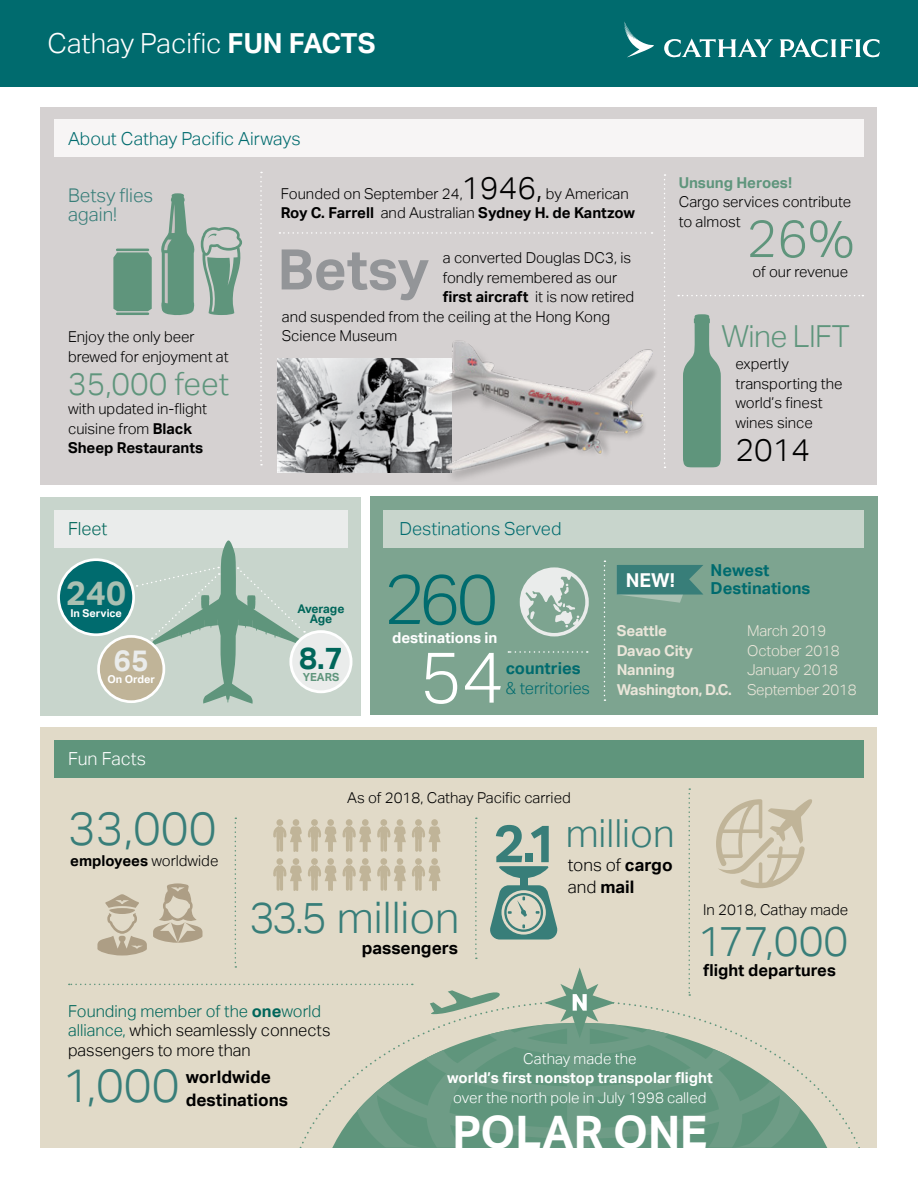
<style>
.page{position:relative;width:918px;height:1188px;background:#fff}
.page>*{position:absolute;margin:0;border:0;box-sizing:border-box;transform-origin:0 0}
.t1{font:300 72px "Cathay Pacific";color:#fff}
.t2{font:300 69.75px "Cathay Pacific";color:#006b6e}
.t3{font:700 55.95px "Cathay Pacific";color:#939598}
.t4{font:300 52.05px "Cathay Pacific";color:#5f957c}
.t5{font:300 47.1px "Cathay Pacific";color:#387e79}
.t6{font:700 44.85px "Cathay Pacific";color:#fff}
.t7{font:300 43.5px "Cathay Pacific";color:#387e79}
.t8{font:300 42px "Cathay Pacific";color:#387e79}
.t9{font:300 38.7px "Cathay Pacific";color:#387e79}
.t10{font:700 33.75px "Cathay Pacific";color:#a9c0b2}
.t11{font:300 31.5px "Cathay Pacific";color:#5f957c}
.t12{font:300 31.5px "Cathay Pacific";color:#000}
.t13{font:700 30.75px "Cathay Pacific";color:#00665a}
.t14{font:300 30.3px "Cathay Pacific";letter-spacing:-.02em;color:#5f957c}
.t15{font:700 29.7px "Cathay Pacific";color:#eaeceb}
.t16{font:300 27.6px "Cathay Pacific";color:#fff}
.t17{font:700 19.2px "Cathay Pacific";color:#fff}
.t18{font:300 18.9px/19.5px "Cathay Pacific";color:#387e79}
.t19{font:300 18px "Cathay Pacific";color:#006b6e}
.t20{font:300 18px "Cathay Pacific";color:#fff}
.t21{font:300 18px "Cathay Pacific";color:#00665a}
.t22{font:700 17.25px/22.4px "Cathay Pacific";color:#000}
.t23{font:300 17.25px/22.4px "Cathay Pacific";letter-spacing:-.005em;color:#000}
.t24{font:300 16.5px/19.5px "Cathay Pacific";color:#000}
.t25{font:700 16.5px/18px "Cathay Pacific";color:#006b6e}
.t26{font:700 16.5px "Cathay Pacific";color:#000}
.t27{font:300 16.5px "Cathay Pacific";color:#006b6e}
.t28{font:300 15px/19.5px "Cathay Pacific";color:#000}
.t29{font:300 15px/19.5px "Cathay Pacific";letter-spacing:-.01em;color:#ebe6da}
.t30{font:700 15px "Cathay Pacific";color:#fff}
.t31{font:300 15px "Cathay Pacific";color:#fff}
.t32{font:700 15px "Cathay Pacific";letter-spacing:-.01em;color:#ebe6da}
.t33{font:700 15px "Cathay Pacific";color:#000}
.t34{font:700 15px "Cathay Pacific";color:#5f957c}
.t35{font:700 12px/10.5px "Cathay Pacific";letter-spacing:-.015em;color:#00665a;text-align:center}
.t36{font:700 11.1px "Cathay Pacific";color:#5f957c}
.t37{font:700 10.8px "Cathay Pacific";color:#fff}
.s1{font-weight:700}
.s2{font-size:31.5px}
.s3{font-weight:300}
.s4{font-weight:700;font-size:52.5px}
.s5{color:#00665a}
.s6{font-weight:700;color:#00665a}
</style>
<div class="page">
<div style="left:40px;top:107px;width:838px;height:378px;background:#d5d1d1"></div>
<div style="left:40px;top:727px;width:838px;height:421px;background:#e1dac8"></div>
<div style="left:54px;top:740px;width:810px;height:37px;background:#5f957c"></div>
<div style="left:40px;top:497px;width:321px;height:219px;background:#c8d5cc"></div>
<div style="left:54px;top:120px;width:810px;height:37px;background:#f7f5f5"></div>
<div style="left:54px;top:510px;width:293px;height:37px;background:#eaeceb"></div>
<div style="left:370px;top:497px;width:508px;height:218px;background:#7da490"></div>
<div style="left:0;top:0;width:918px;height:86px;background:#006b6e"></div>
<svg style="left:624px;top:22px;width:30px;height:35px"></svg>
<svg style="left:664px;top:38px;width:109px;height:19px"></svg>
<svg style="left:780px;top:38px;width:100px;height:19px"></svg>
<div style="left:384px;top:510px;width:480px;height:37px;background:#c8d5cc"></div>
<svg style="left:508px;top:651px;width:80px;height:2px"></svg>
<svg style="left:520px;top:567px;width:69px;height:69px"></svg>
<div style="left:291px;top:632px;width:60px;height:60px;background:#eaeceb;border-radius:50%"></div>
<div style="left:289px;top:630px;width:63px;height:63px;border:3px solid #fff;border-radius:50%"></div>
<div style="left:99px;top:636px;width:65px;height:66px;background:#c0b498;border-radius:50%"></div>
<div style="left:97px;top:635px;width:68px;height:68px;border:3px solid #fff;border-radius:50%"></div>
<div style="left:59px;top:560px;width:75px;height:75px;background:#006b6e;border-radius:50%"></div>
<div style="left:57px;top:558px;width:78px;height:78px;border:3px solid #fff;border-radius:50%"></div>
<svg style="left:137px;top:540px;width:169px;height:164px"></svg>
<svg style="left:617px;top:565px;width:86px;height:38px"></svg>
<svg style="left:604px;top:561px;width:1px;height:140px"></svg>
<svg style="left:279px;top:232px;width:374px;height:2px"></svg>
<svg style="left:678px;top:295px;width:185px;height:1px"></svg>
<svg style="left:260px;top:172px;width:2px;height:293px"></svg>
<svg style="left:664px;top:174px;width:2px;height:155px"></svg>
<img style="left:278px;top:359px;width:142px;height:114px">
<svg style="left:69px;top:788px;width:791px;height:360px"></svg>
<img style="left:420px;top:332px;width:246px;height:147px">
<svg style="left:113px;top:252px;width:39px;height:59px;background:#63977e"></svg>
<hr style="left:116px;top:312px;width:33px;height:3px;background:#5f957c">
<hr style="left:116px;top:249px;width:33px;height:2px;background:#5f957c">
<svg style="left:161px;top:193px;width:34px;height:122px"></svg>
<svg style="left:201px;top:227px;width:41px;height:88px"></svg>
<svg style="left:683px;top:314px;width:38px;height:153px"></svg>
<h3 class="t16" style="left:48px;top:28px;width:330px">Cathay Pacific <span class="s1">FUN FACTS</span></h3>
<p class="t19" style="left:68px;top:128px;width:234px">About Cathay Pacific Airways</p>
<p class="t18" style="left:68px;top:186px;width:87px">Betsy flies again!</p>
<p class="t28" style="left:68px;top:327px;width:162px">Enjoy the only beer brewed for enjoyment at</p>
<h3 class="t11" style="left:68px;top:365px;width:163px">35,000 feet</h3>
<p class="t28" style="left:68px;top:399px;width:141px">with updated in-flight cuisine from <span class="s1">Black<br>Sheep Restaurants</span></p>
<p class="t21" style="left:68px;top:518px;width:41px">Fleet</p>
<p class="t28" style="left:281px;top:184px;width:356px">Founded on September 24, <span class="s2">1946,</span> by American<br><span class="s1">Roy C. Farrell</span> and Australian <span class="s1">Sydney H. de Kantzow</span></p>
<h3 class="t3" style="left:278px;top:237px;width:153px">Betsy</h3>
<p class="t28" style="left:443px;top:248px;width:190px">a converted Douglas DC3, is</p>
<p class="t28" style="left:443px;top:268px;width:176px">fondly remembered as our</p>
<p class="t28" style="left:443px;top:287px;width:193px"><span class="s1">first aircraft</span> it is now retired</p>
<p class="t28" style="left:282px;top:307px;width:330px">and suspended from the ceiling at the Hong Kong</p>
<p class="t28" style="left:282px;top:326px;width:117px">Science Museum</p>
<p class="t19" style="left:400px;top:518px;width:163px">Destinations Served</p>
<p class="t34" style="left:679px;top:174px;width:115px">Unsung Heroes!</p>
<p class="t28" style="left:679px;top:192px;width:174px">Cargo services contribute to almost</p>
<p class="t28" style="left:752px;top:262px;width:97px">of our revenue</p>
<h3 class="t4" style="left:746px;top:209px;width:109px">26%</h3>
<h3 class="t14" style="left:721px;top:319px;width:130px">Wine LIFT</h3>
<p class="t28" style="left:735px;top:354px;width:109px">expertly transporting the world’s finest wines since</p>
<h3 class="t12" style="left:735px;top:431px;width:76px">2014</h3>
<h3 class="t10" style="left:66px;top:573px;width:61px">240</h3>
<p class="t37" style="left:70px;top:607px;width:53px">In Service</p>
<h3 class="t15" style="left:114px;top:644px;width:37px">65</h3>
<p class="t37" style="left:107px;top:673px;width:49px">On Order</p>
<p class="t20" style="left:68px;top:748px;width:80px">Fun Facts</p>
<h3 class="t5" style="left:68px;top:801px;width:150px">33,000</h3>
<p class="t33" style="left:70px;top:852px;width:150px">employees <span class="s3">worldwide</span></p>
<p class="t35" style="left:297px;top:603px;width:49px">Average<br>Age</p>
<h3 class="t13" style="left:299px;top:640px;width:45px">8.7</h3>
<p class="t36" style="left:303px;top:671px;width:38px">YEARS</p>
<h2 class="t2" style="left:384px;top:559px;width:116px">260</h2>
<h1 class="t1" style="left:420px;top:636px;width:86px">54</h1>
<p class="t30" style="left:392px;top:629px;width:107px">destinations in</p>
<p class="t25" style="left:506px;top:660px;width:76px">countries</p>
<p class="t27" style="left:506px;top:679px;width:86px">&amp; territories</p>
<p class="t17" style="left:626px;top:569px;width:51px">NEW!</p>
<p class="t25" style="left:711px;top:561px;width:101px">Newest<br>Destinations</p>
<p class="t32" style="left:617px;top:622px;width:52px">Seattle</p>
<p class="t29" style="left:747px;top:622px;width:81px">March 2019</p>
<p class="t32" style="left:617px;top:642px;width:78px">Davao City</p>
<p class="t29" style="left:747px;top:641px;width:94px">October 2018</p>
<p class="t32" style="left:617px;top:661px;width:60px">Nanning</p>
<p class="t29" style="left:617px;top:661px;width:241px;text-indent:130px">January 2018<br><span class="s1">Washington, D.C.</span> September 2018</p>
<p class="t28" style="left:347px;top:789px;width:225px">As of 2018, Cathay Pacific carried</p>
<h3 class="t7" style="left:249px;top:892px;width:212px">33.5 million</h3>
<p class="t22" style="left:362px;top:937px;width:98px">passengers</p>
<h3 class="t9" style="left:494px;top:811px;width:182px"><span class="s4">2.1</span> million</h3>
<p class="t23" style="left:568px;top:854px;width:106px">tons of <span class="s1">cargo </span>and <span class="s1">mail</span></p>
<p class="t28" style="left:703px;top:900px;width:147px">In 2018, Cathay made</p>
<h3 class="t8" style="left:698px;top:917px;width:152px">177,000</h3>
<p class="t26" style="left:703px;top:960px;width:134px">flight departures</p>
<p class="t24" style="left:68px;top:1001px;width:264px"><span class="s5">Founding member of the</span> <span class="s6">one</span><span class="s5">world alliance,</span> which seamlessly connects passengers to more than</p>
<h3 class="t5" style="left:63px;top:1058px;width:118px">1,000</h3>
<p class="t22" style="left:186px;top:1066px;width:104px">worldwide destinations</p>
<p class="t31" style="left:523px;top:1050px;width:115px">Cathay made the</p>
<p class="t30" style="left:447px;top:1069px;width:267px">world’s first nonstop transpolar flight</p>
<p class="t31" style="left:453px;top:1089px;width:255px">over the north pole in July 1998 called</p>
<h3 class="t6" style="left:452px;top:1106px;width:256px">POLAR ONE</h3>
</div>
